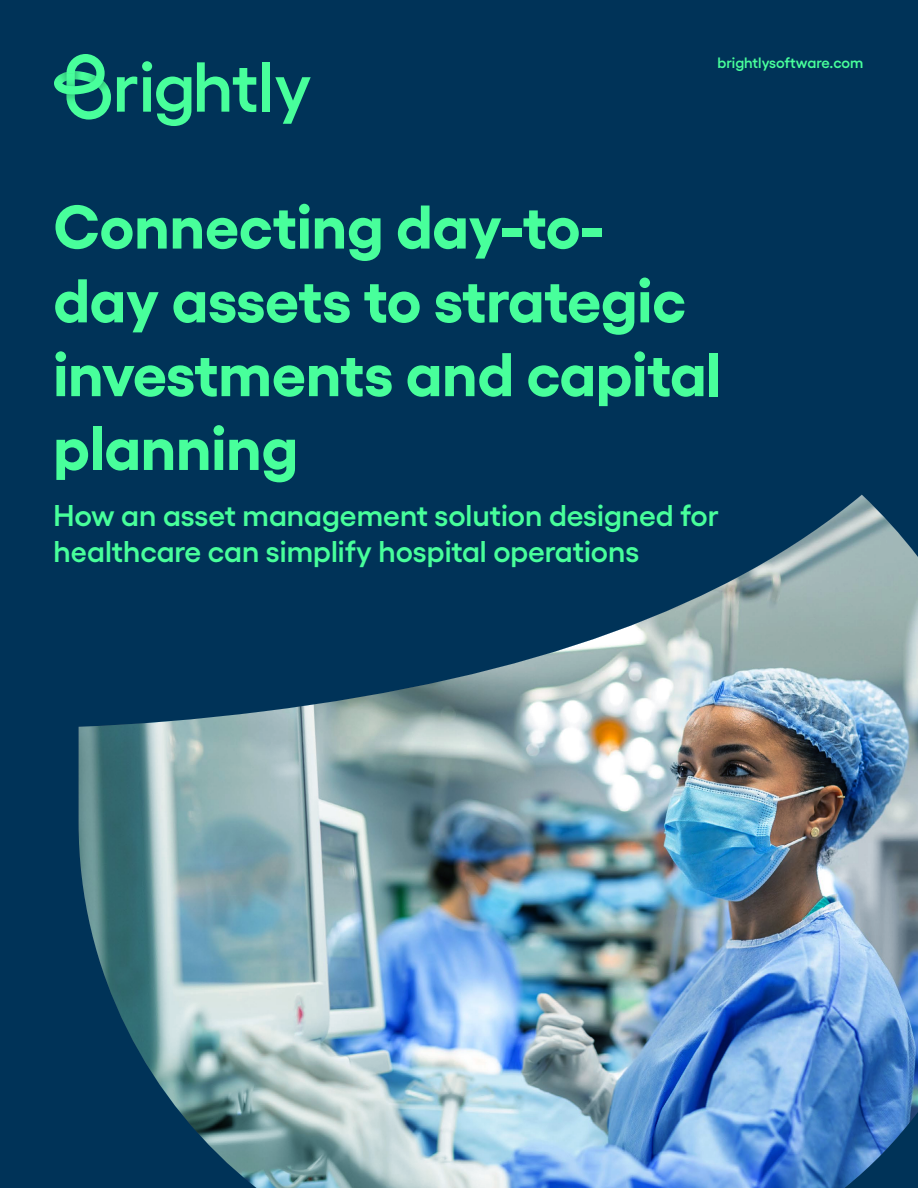
<style>
.page{position:relative;width:918px;height:1188px;background:#003358}
.page>*{position:absolute;margin:0;border:0;box-sizing:border-box;transform-origin:0 0}
.t1{font:700 61.5px/73.8px "Yellix";color:#48ff9b}
.t2{font:600 30px/36px "Yellix";color:#48ff9b}
.t3{font:600 15px "Yellix";color:#48ff9b}
</style>
<div class="page">
<svg style="left:117px;top:61px;width:74px;height:65px;background:#197b6f"></svg>
<svg style="left:197px;top:62px;width:59px;height:50px;background:#1e8a74"></svg>
<div style="left:263px;top:62px;width:7px;height:50px;background:#48ff9b"></div>
<svg style="left:275px;top:77px;width:36px;height:47px;background:#197c70"></svg>
<svg style="left:54px;top:54px;width:57px;height:66px;background:#219377"></svg>
<img style="left:79px;top:495px;width:839px;height:693px">
<p class="t3" style="left:717px;top:51px;width:147px">brightlysoftware.com</p>
<h1 class="t1" style="left:53px;top:183px;width:669px">Connecting day-to&shy;day assets to strategic investments and capital planning</h1>
<p class="t2" style="left:53px;top:494px;width:667px">How an asset management solution designed for healthcare can simplify hospital operations</p>
</div>
